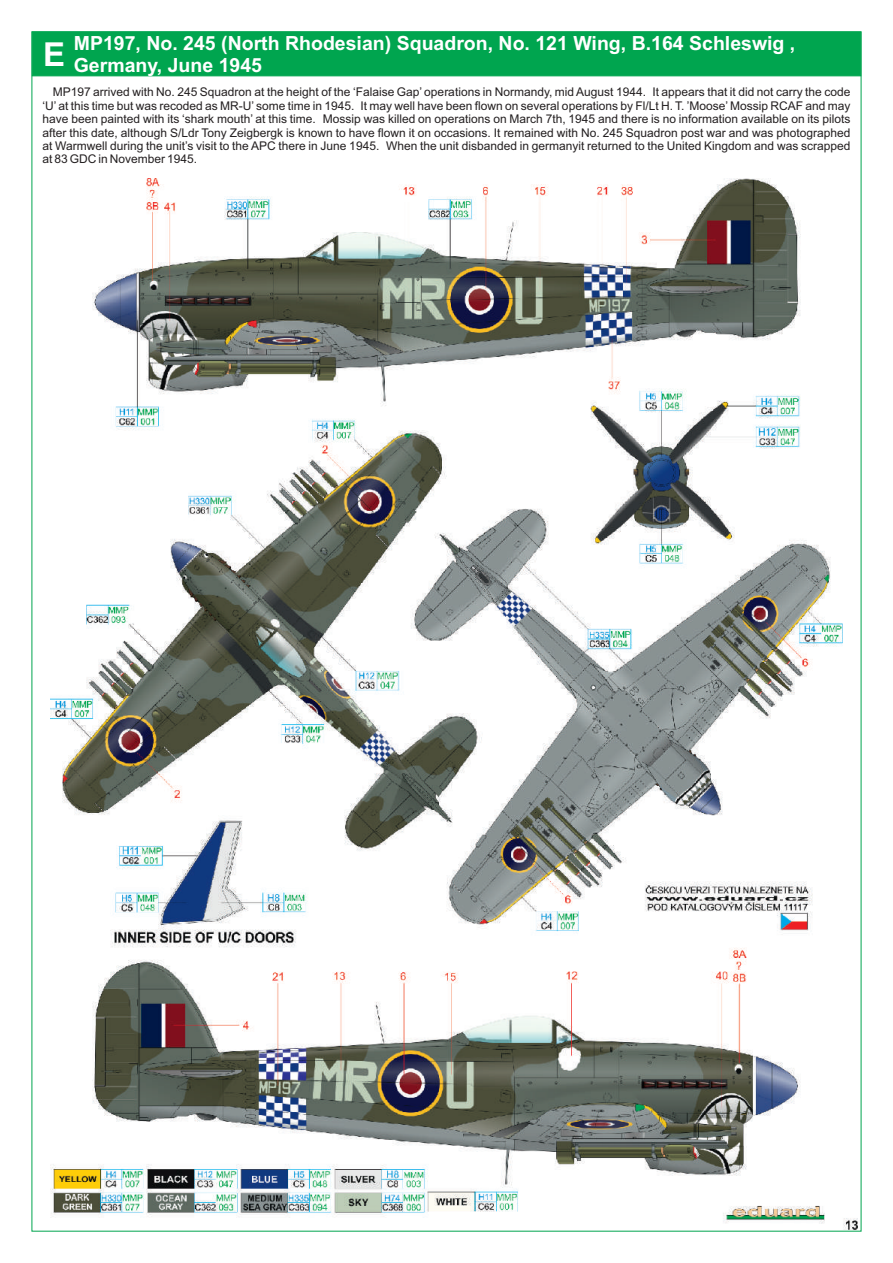
<style>
.page{position:relative;width:893px;height:1263px;background:#fff}
.page>*{position:absolute;margin:0;border:0;box-sizing:border-box;transform-origin:0 0}
.t1{font:700 33px "Arial";color:#fff}
.t2{font:700 19.5px/21.8px "Arial";color:#fff}
.t3{font:12px/13.4px "Arial";color:#231f20;text-align:justify}
</style>
<div class="page">
<div style="left:32px;top:32px;width:829px;height:44px;background:#00a54f;border:1px solid #00a54f"></div>
<img style="left:51px;top:179px;width:807px;height:1050px">
<h1 class="t1" style="left:43px;top:42px;width:24px">E</h1>
<h2 class="t2" style="left:74px;top:34px;width:723px">MP197, No. 245 (North Rhodesian) Squadron, No. 121 Wing, B.164 Schleswig ,<br>Germany, June 1945</h2>
<p class="t3" style="left:43px;top:87px;width:809px;text-indent:10px">MP197 arrived with No. 245 Squadron at the height of the ‘Falaise Gap’ operations in Normandy, mid August 1944. It appears that it did not carry the code ‘U’ at this time but was recoded as MR-U’ some time in 1945. It may well have been flown on several operations by Fl/Lt H. T. ’Moose’ Mossip RCAF and may have been painted with its ‘shark mouth’ at this time. Mossip was killed on operations on March 7th, 1945 and there is no information available on its pilots after this date, although S/Ldr Tony Zeigbergk is known to have flown it on occasions. It remained with No. 245 Squadron post war and was photographed at Warmwell during the unit’s visit to the APC there in June 1945. When the unit disbanded in germanyit returned to the United Kingdom and was scrapped at 83 GDC in November 1945.</p>
</div>
